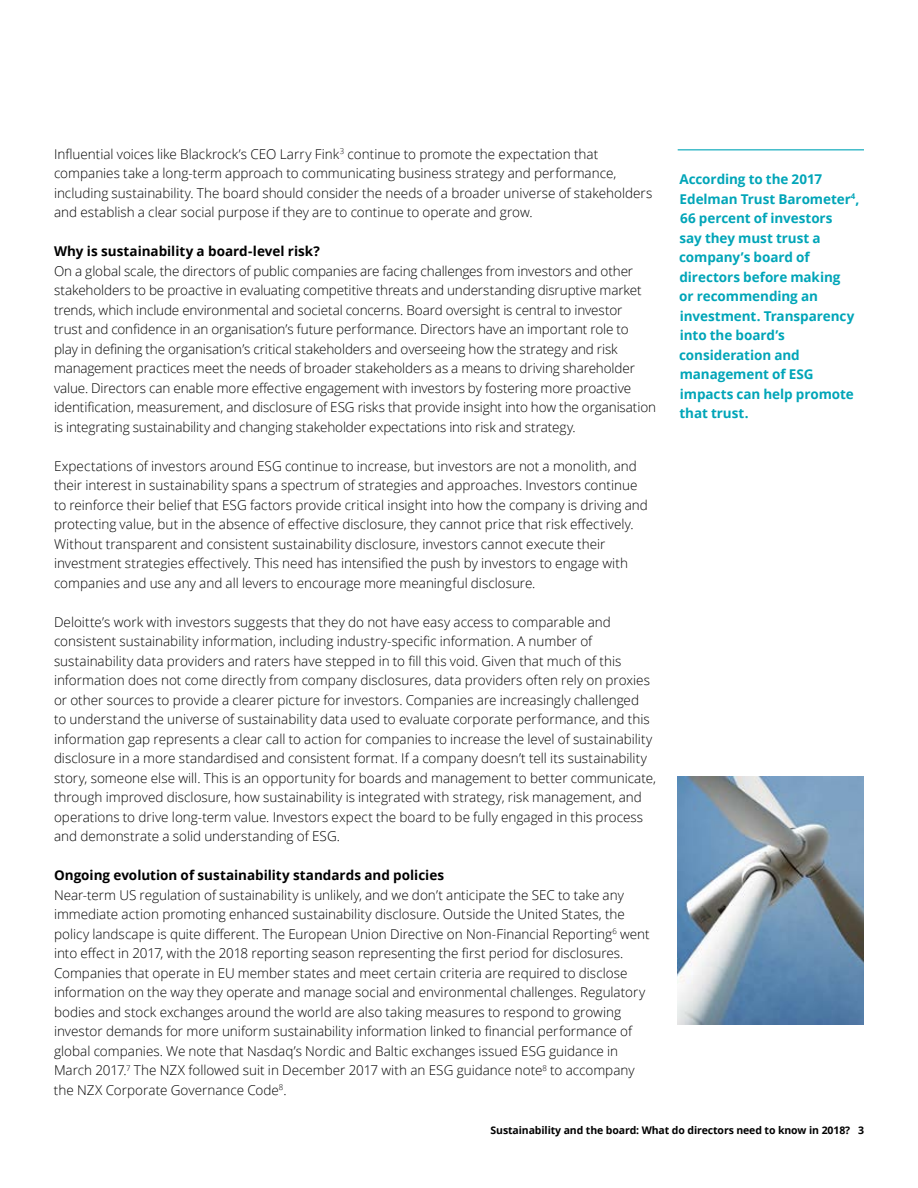
<style>
.page{position:relative;width:918px;height:1188px;background:#fff}
.page>*{position:absolute;margin:0;border:0;box-sizing:border-box;transform-origin:0 0}
.t1{font:300 13.5px/19.5px "Open Sans";color:#000}
.t2{font:700 13.5px/19.5px "Open Sans";letter-spacing:-.005em;color:#00a5b8}
.t3{font:700 13.5px "Open Sans";color:#000}
.t4{font:700 10.5px "Open Sans";letter-spacing:-.01em;color:#000}
</style>
<div class="page">
<hr style="left:678px;top:149px;width:186px;height:1px;background:#00a5b8">
<img style="left:678px;top:777px;width:186px;height:248px">
<p class="t1" style="left:54px;top:144px;width:600px">Influential voices like Blackrock’s CEO Larry Fink<sup>3</sup> continue to promote the expectation that companies take a long-term approach to communicating business strategy and performance, including sustainability. The board should consider the needs of a broader universe of stakeholders and establish a clear social purpose if they are to continue to operate and grow.</p>
<p class="t3" style="left:54px;top:242px;width:268px">Why is sustainability a board-level risk?</p>
<p class="t1" style="left:54px;top:261px;width:604px">On a global scale, the directors of public companies are facing challenges from investors and other stakeholders to be proactive in evaluating competitive threats and understanding disruptive market trends, which include environmental and societal concerns. Board oversight is central to investor<br>trust and confidence in an organisation’s future performance. Directors have an important role to<br>play in defining the organisation’s critical stakeholders and overseeing how the strategy and risk management practices meet the needs of broader stakeholders as a means to driving shareholder value. Directors can enable more effective engagement with investors by fostering more proactive identification, measurement, and disclosure of ESG risks that provide insight into how the organisation is integrating sustainability and changing stakeholder expectations into risk and strategy.</p>
<p class="t1" style="left:54px;top:456px;width:595px">Expectations of investors around ESG continue to increase, but investors are not a monolith, and their interest in sustainability spans a spectrum of strategies and approaches. Investors continue to reinforce their belief that ESG factors provide critical insight into how the company is driving and protecting value, but in the absence of effective disclosure, they cannot price that risk effectively.<br>Without transparent and consistent sustainability disclosure, investors cannot execute their investment strategies effectively. This need has intensified the push by investors to engage with companies and use any and all levers to encourage more meaningful disclosure.</p>
<p class="t1" style="left:54px;top:612px;width:604px">Deloitte’s work with investors suggests that they do not have easy access to comparable and consistent sustainability information, including industry-specific information. A number of sustainability data providers and raters have stepped in to fill this void. Given that much of this information does not come directly from company disclosures, data providers often rely on proxies or other sources to provide a clearer picture for investors. Companies are increasingly challenged<br>to understand the universe of sustainability data used to evaluate corporate performance, and this information gap represents a clear call to action for companies to increase the level of sustainability disclosure in a more standardised and consistent format. If a company doesn’t tell its sustainability story, someone else will. This is an opportunity for boards and management to better communicate, through improved disclosure, how sustainability is integrated with strategy, risk management, and operations to drive long-term value. Investors expect the board to be fully engaged in this process and demonstrate a solid understanding of ESG.</p>
<p class="t3" style="left:54px;top:866px;width:392px">Ongoing evolution of sustainability standards and policies</p>
<p class="t1" style="left:54px;top:885px;width:597px">Near-term US regulation of sustainability is unlikely, and we don’t anticipate the SEC to take any immediate action promoting enhanced sustainability disclosure. Outside the United States, the policy landscape is quite different. The European Union Directive on Non-Financial Reporting<sup>6</sup> went into effect in 2017, with the 2018 reporting season representing the first period for disclosures.<br>Companies that operate in EU member states and meet certain criteria are required to disclose information on the way they operate and manage social and environmental challenges. Regulatory bodies and stock exchanges around the world are also taking measures to respond to growing investor demands for more uniform sustainability information linked to financial performance of global companies. We note that Nasdaq’s Nordic and Baltic exchanges issued ESG guidance in March 2017.<sup>7</sup> The NZX followed suit in December 2017 with an ESG guidance note<sup>8</sup> to accompany the NZX Corporate Governance Code<sup>8</sup>.</p>
<p class="t2" style="left:679px;top:169px;width:182px">According to the 2017<br>Edelman Trust Barometer<sup>4</sup>,<br>66 percent of investors<br>say they must trust a company’s board of directors before making<br>or recommending an investment. Transparency into the board’s consideration and management of ESG impacts can help promote that trust.</p>
<p class="t4" style="left:491px;top:1123px;width:375px">Sustainability and the board: What do directors need to know in 2018? 3</p>
</div>
